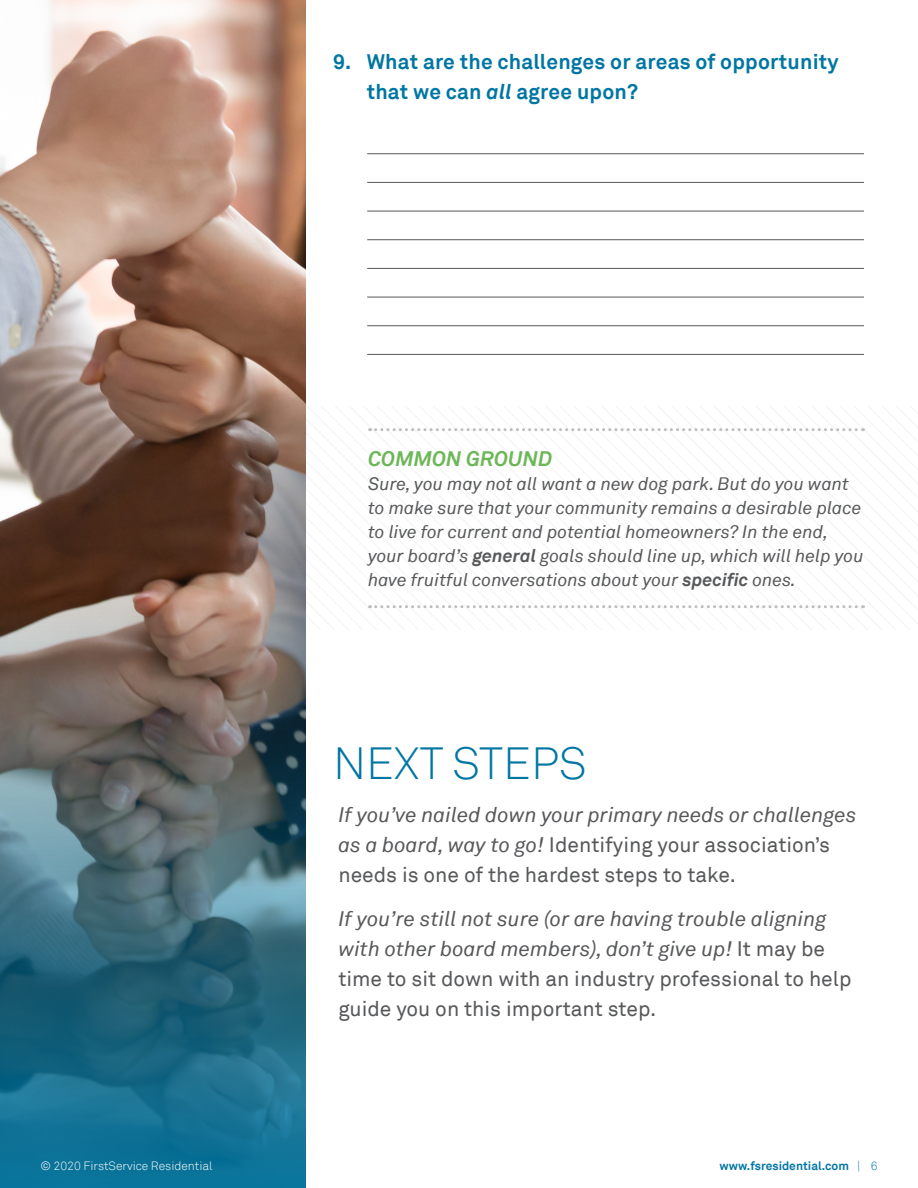
<style>
.page{position:relative;width:918px;height:1188px;background:#fff}
.page>*{position:absolute;margin:0;border:0;box-sizing:border-box;transform-origin:0 0}
.t1{font:300 45px "Akkurat";color:#0076a3}
.t2{font:italic 21px/30px "Akkurat";color:#57585a}
.t3{font:700 21px/30px "Akkurat";letter-spacing:.01em;color:#0076a3}
.t4{font:italic 700 21px "Akkurat";color:#6db758}
.t5{font:italic 18px/24px "Akkurat";color:#57585a}
.t6{font:300 12px "Akkurat";color:#fff}
.t7{font:700 12px "Akkurat";color:#0076a3}
.s1{font-style:italic}
.s2{font-weight:700}
.s3{font-style:normal}
.s4{font-weight:300}
</style>
<div class="page">
<svg style="left:370px;top:428px;width:493px;height:3px"></svg>
<svg style="left:311px;top:564px;width:607px;height:65px"></svg>
<img style="left:0;top:0;width:306px;height:1188px">
<hr style="left:367px;top:354px;width:497px;height:1px;background:#57585a">
<hr style="left:367px;top:325px;width:497px;height:1px;background:#57585a">
<hr style="left:367px;top:297px;width:497px;height:1px;background:#57585a">
<hr style="left:367px;top:239px;width:497px;height:1px;background:#57585a">
<hr style="left:367px;top:211px;width:497px;height:1px;background:#57585a">
<hr style="left:367px;top:182px;width:497px;height:1px;background:#57585a">
<hr style="left:367px;top:268px;width:497px;height:1px;background:#57585a">
<hr style="left:367px;top:153px;width:497px;height:1px;background:#57585a">
<p class="t3" style="left:367px;top:47px;width:473px;text-indent:-34px">9. What are the challenges or areas of opportunity that we can <span class="s1">all</span> agree upon?</p>
<p class="t4" style="left:368px;top:445px;width:186px">COMMON GROUND</p>
<p class="t5" style="left:368px;top:472px;width:497px">Sure, you may not all want a new dog park. But do you want to make sure that your community remains a desirable place to live for current and potential homeowners? In the end, your board’s <span class="s2">general</span> goals should line up, which will help you have fruitful conversations about your <span class="s2">specific</span> ones.</p>
<p class="t1" style="left:333px;top:737px;width:255px">NEXT STEPS</p>
<p class="t2" style="left:338px;top:801px;width:520px">If you’ve nailed down your primary needs or challenges as a board, way to go! <span class="s3">Identifying your association’s needs is one of the hardest steps to take.</span></p>
<p class="t2" style="left:338px;top:904px;width:515px">If you’re still not sure (or are having trouble aligning with other board members), don’t give up! <span class="s3">It may be time to sit down with an industry professional to help guide you on this important step.</span></p>
<p class="t6" style="left:40px;top:1158px;width:174px">© 2020 FirstService Residential</p>
<p class="t7" style="left:720px;top:1158px;width:159px">www.fsresidential.com <span class="s4">| 6</span></p>
</div>
